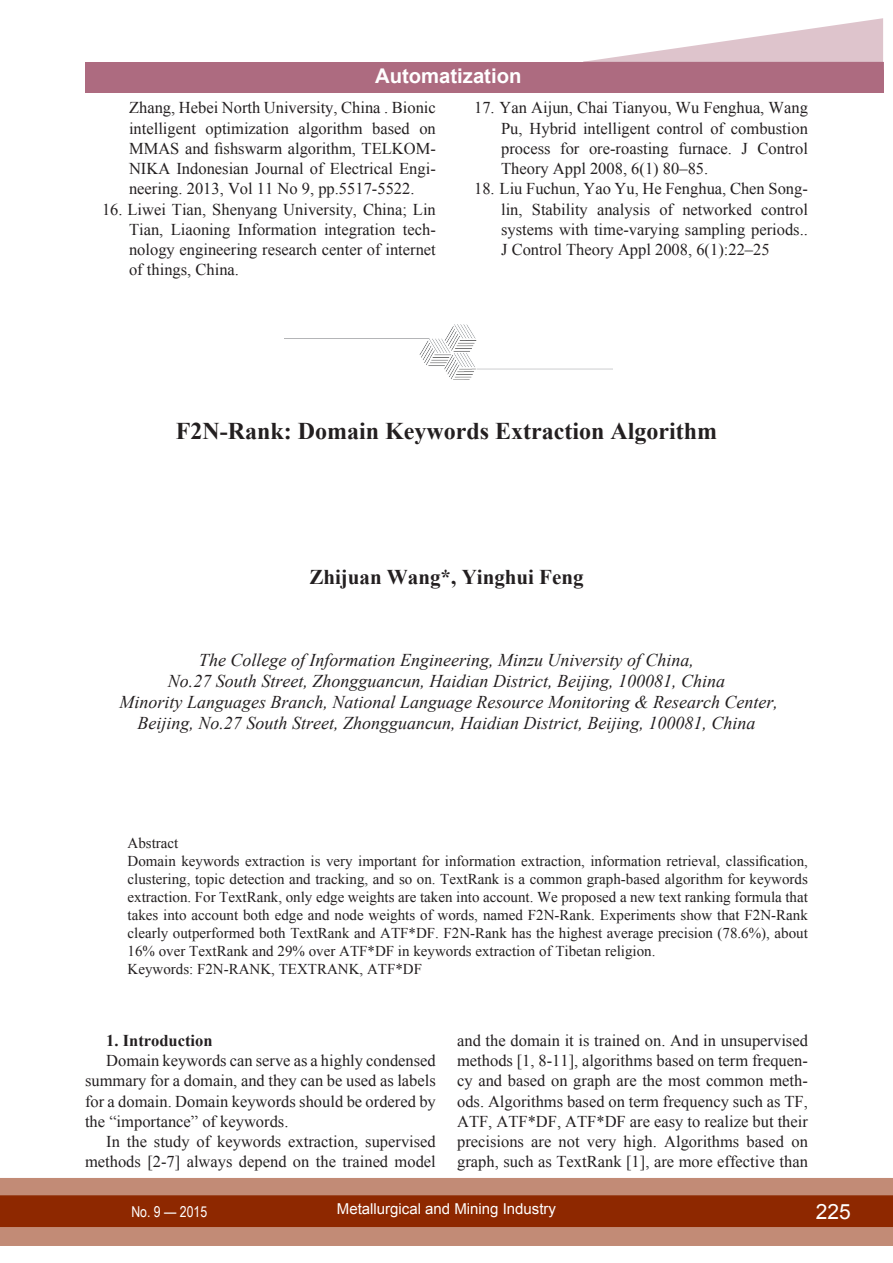
<style>
.page{position:relative;width:893px;height:1263px;background:#fff}
.page>*{position:absolute;margin:0;border:0;box-sizing:border-box;transform-origin:0 0}
.заголовок{font:700 24px "Times New Roman";color:#231f20}
.автор{font:700 21px "Times New Roman";color:#231f20}
.t1{font:21px "Arial";color:#fff}
.t2{font:700 20.25px "Arial";color:#fff}
.про_автора{font:italic 18px "Times New Roman";color:#231f20}
.ОСНОВНОЙ{font:16.5px/20.2px "Times New Roman";color:#231f20;text-align:justify}
.литература{font:16.5px/20.2px "Times New Roman";color:#231f20;text-align:justify}
.ОСНОВНОЙ-2{font:700 16.5px "Times New Roman";color:#231f20}
.аннотация_ключ_слова{font:15px/18px "Times New Roman";color:#231f20;text-align:justify}
.t3{font:15px "Arial";color:#fff}
.t4{font:15px "Arial Narrow";color:#fff}
</style>
<div class="page">
<div style="left:0;top:1178px;width:893px;height:68px;background:#c28b76"></div>
<div style="left:0;top:1195px;width:893px;height:32px;background:#8e2800;border:2px solid #8e2800"></div>
<div style="left:85px;top:62px;width:798px;height:30px;background:#ad6b80"></div>
<svg style="left:583px;top:18px;width:300px;height:44px"></svg>
<img style="left:285px;top:324px;width:327px;height:56px">
<p class="t2" style="left:375px;top:62px;width:148px">Automatization</p>
<p class="ОСНОВНОЙ" style="left:129px;top:98px;width:308px">Zhang, Hebei North University, China . Bionic intelligent optimization algorithm based on MMAS and fishswarm algorithm, TELKOM-NIKA Indonesian Journal of Electrical Engi&shy;neering. 2013, Vol 11 No 9, pp.5517-5522.</p>
<p class="литература" style="left:129px;top:199px;width:308px;text-indent:-27px">16. Liwei Tian, Shenyang University, China; Lin Tian, Liaoning Information integration tech&shy;nology engineering research center of internet of things, China.</p>
<p class="литература" style="left:501px;top:98px;width:308px;text-indent:-27px">17. Yan Aijun, Chai Tianyou, Wu Fenghua, Wang Pu, Hybrid intelligent control of combustion process for ore-roasting furnace. J Control Theory Appl 2008, 6(1) 80–85.</p>
<p class="литература" style="left:501px;top:179px;width:308px;text-indent:-27px">18. Liu Fuchun, Yao Yu, He Fenghua, Chen Song&shy;lin, Stability analysis of networked control systems with time-varying sampling periods..<br>J Control Theory Appl 2008, 6(1):22–25</p>
<p class="заголовок" style="left:176px;top:414px;width:543px">F2N-Rank: Domain Keywords Extraction Algorithm</p>
<p class="автор" style="left:309px;top:563px;width:276px">Zhijuan Wang*, Yinghui Feng</p>
<p class="про_автора" style="left:199px;top:647px;width:496px">The College of Information Engineering, Minzu University of China,</p>
<p class="про_автора" style="left:168px;top:668px;width:559px">No.27 South Street, Zhongguancun, Haidian District, Beijing, 100081, China</p>
<p class="про_автора" style="left:119px;top:689px;width:660px">Minority Languages Branch, National Language Resource Monitoring &amp; Research Center,</p>
<p class="про_автора" style="left:137px;top:710px;width:620px">Beijing, No.27 South Street, Zhongguancun, Haidian District, Beijing, 100081, China</p>
<p class="аннотация_ключ_слова" style="left:128px;top:834px;width:52px">Abstract</p>
<p class="аннотация_ключ_слова" style="left:128px;top:852px;width:682px">Domain keywords extraction is very important for information extraction, information retrieval, classification, clustering, topic detection and tracking, and so on. TextRank is a common graph-based algorithm for keywords extraction. For TextRank, only edge weights are taken into account. We proposed a new text ranking formula that takes into account both edge and node weights of words, named F2N-Rank. Experiments show that F2N-Rank clearly outperformed both TextRank and ATF*DF. F2N-Rank has the highest average precision (78.6%), about 16% over TextRank and 29% over ATF*DF in keywords extraction of Tibetan religion.</p>
<p class="аннотация_ключ_слова" style="left:128px;top:960px;width:296px">Keywords: F2N-RANK, TEXTRANK, ATF*DF</p>
<p class="ОСНОВНОЙ-2" style="left:106px;top:1029px;width:108px">1. Introduction</p>
<p class="ОСНОВНОЙ" style="left:85px;top:1050px;width:352px;text-indent:21px">Domain keywords can serve as a highly condensed summary for a domain, and they can be used as labels for a domain. Domain keywords should be ordered by the “importance” of keywords.</p>
<p class="ОСНОВНОЙ" style="left:85px;top:1131px;width:352px;text-align:right">In the study of keywords extraction, supervised methods [2-7] always depend on the trained model</p>
<p class="ОСНОВНОЙ" style="left:457px;top:1030px;width:352px">and the domain it is trained on. And in unsupervised methods [1, 8-11], algorithms based on term frequen&shy;cy and based on graph are the most common meth&shy;ods. Algorithms based on term frequency such as TF, ATF, ATF*DF, ATF*DF are easy to realize but their precisions are not very high. Algorithms based on graph, such as TextRank [1], are more effective than</p>
<p class="t4" style="left:131px;top:1200px;width:77px">No. 9 — 2015</p>
<p class="t3" style="left:337px;top:1199px;width:221px">Metallurgical and Mining Industry</p>
<p class="t1" style="left:816px;top:1197px;width:37px">225</p>
</div>
